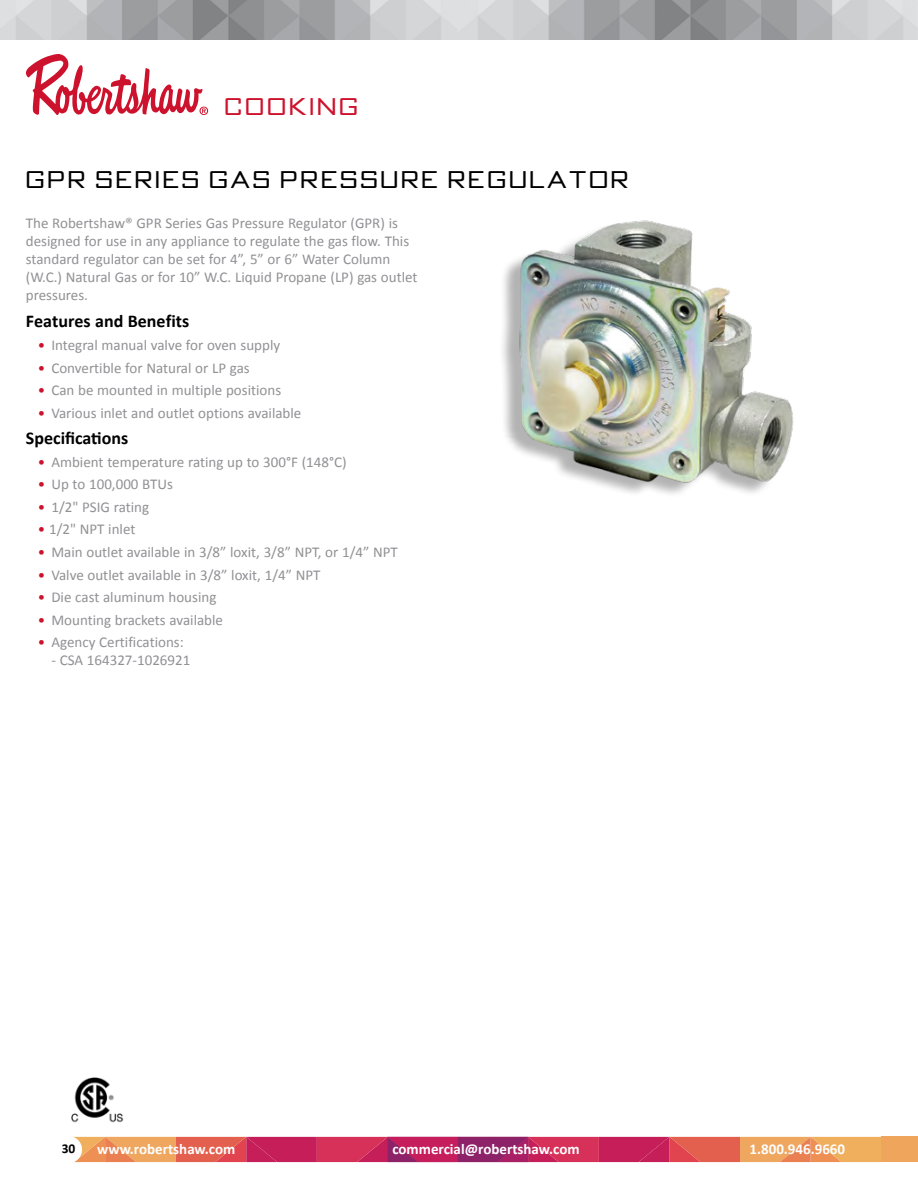
<style>
.page{position:relative;width:918px;height:1188px;background:#fff}
.page>*{position:absolute;margin:0;border:0;box-sizing:border-box;transform-origin:0 0}
.t1{font:24px "Bank Gothic";letter-spacing:.12em;color:#000}
.t2{font:24px "Bank Gothic";letter-spacing:.12em;color:#cd122d}
.t3{font:700 18px "Calibri";color:#000}
.t4{font:15px/18px "Calibri";color:#919195}
.t5{font:700 15px "Calibri";color:#fff}
.t6{font:700 13.5px "Calibri";color:#000}
.s1{color:#cd122d}
</style>
<div class="page">
<img style="left:0;top:0;width:918px;height:40px">
<svg style="left:26px;top:54px;width:182px;height:61px"></svg>
<img style="left:71px;top:1078px;width:53px;height:45px">
<img style="left:502px;top:220px;width:292px;height:274px">
<svg style="left:75px;top:1137px;width:843px;height:25px;background:#d5565a"></svg>
<div style="left:55px;top:1136px;width:27px;height:27px;background:#fff;border-radius:50%"></div>
<p class="t2" style="left:225px;top:91px;width:135px">COOKING</p>
<p class="t1" style="left:26px;top:164px;width:604px">GPR SERIES GAS PRESSURE REGULATOR</p>
<p class="t4" style="left:26px;top:214px;width:393px">The Robertshaw® GPR Series Gas Pressure Regulator (GPR) is designed for use in any appliance to regulate the gas flow. This standard regulator can be set for 4”, 5” or 6” Water Column (W.C.) Natural Gas or for 10” W.C. Liquid Propane (LP) gas outlet pressures.</p>
<p class="t3" style="left:26px;top:310px;width:165px">Features and Benefits</p>
<p class="t4" style="left:38px;top:336px;width:244px"><span class="s1">•</span> Integral manual valve for oven supply</p>
<p class="t4" style="left:38px;top:359px;width:213px"><span class="s1">•</span> Convertible for Natural or LP gas</p>
<p class="t4" style="left:38px;top:381px;width:245px"><span class="s1">•</span> Can be mounted in multiple positions</p>
<p class="t4" style="left:38px;top:404px;width:265px"><span class="s1">•</span> Various inlet and outlet options available</p>
<p class="t3" style="left:26px;top:426px;width:104px">Specifications</p>
<p class="t4" style="left:38px;top:453px;width:310px"><span class="s1">•</span> Ambient temperature rating up to 300°F (148°C)</p>
<p class="t4" style="left:38px;top:475px;width:136px"><span class="s1">•</span> Up to 100,000 BTUs</p>
<p class="t4" style="left:38px;top:498px;width:113px"><span class="s1">•</span> 1/2" PSIG rating</p>
<p class="t4" style="left:38px;top:520px;width:99px"><span class="s1">•</span> 1/2" NPT inlet</p>
<p class="t4" style="left:38px;top:543px;width:361px"><span class="s1">•</span> Main outlet available in 3/8” loxit, 3/8” NPT, or 1/4” NPT</p>
<p class="t4" style="left:38px;top:566px;width:284px"><span class="s1">•</span> Valve outlet available in 3/8” loxit, 1/4” NPT</p>
<p class="t4" style="left:38px;top:588px;width:180px"><span class="s1">•</span> Die cast aluminum housing</p>
<p class="t4" style="left:38px;top:611px;width:187px"><span class="s1">•</span> Mounting brackets available</p>
<p class="t4" style="left:38px;top:633px;width:147px"><span class="s1">•</span> Agency Certifications:</p>
<p class="t4" style="left:51px;top:651px;width:140px">- CSA 164327-1026921</p>
<p class="t6" style="left:62px;top:1140px;width:15px">30</p>
<p class="t5" style="left:97px;top:1139px;width:140px">www.robertshaw.com</p>
<p class="t5" style="left:392px;top:1139px;width:189px">commercial@robertshaw.com</p>
<p class="t5" style="left:750px;top:1139px;width:97px">1.800.946.9660</p>
</div>
